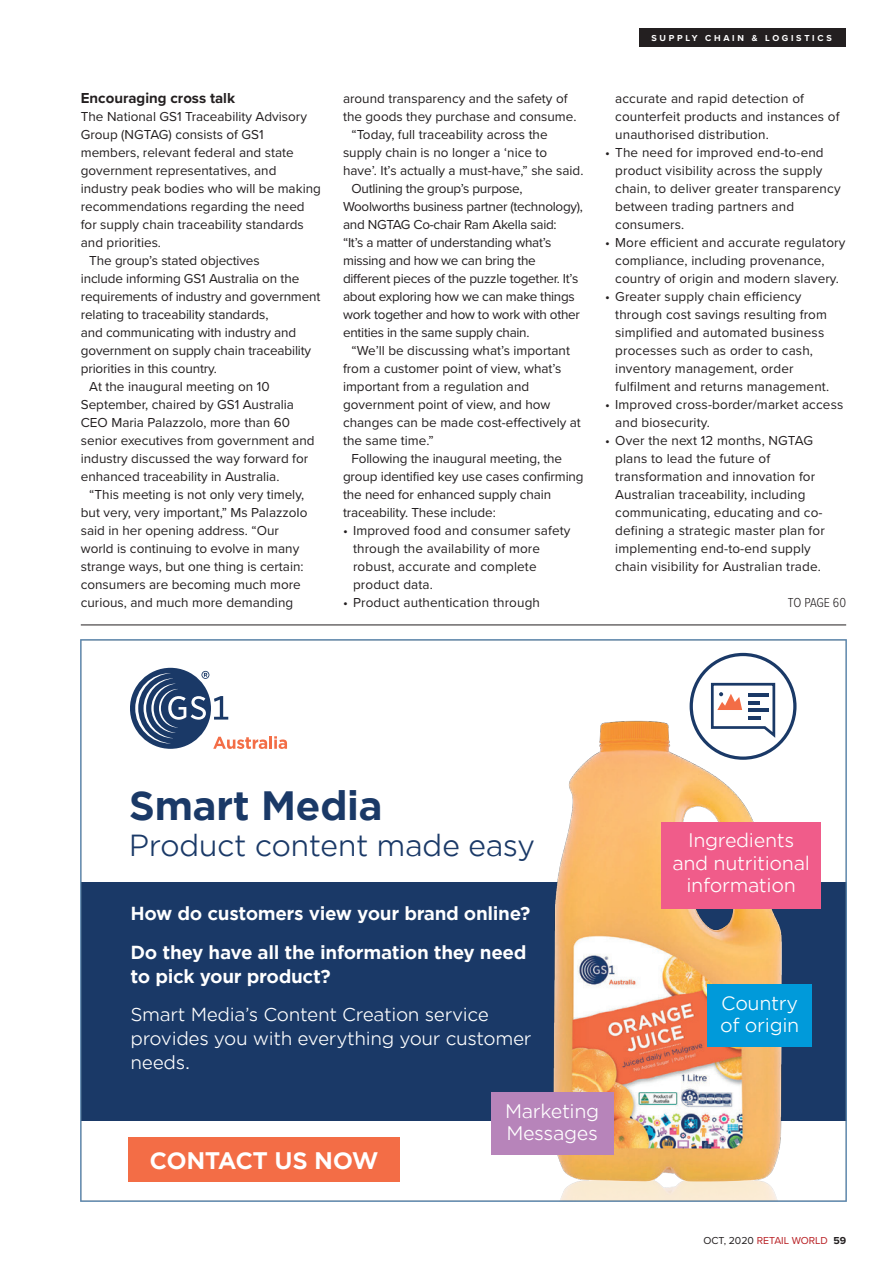
<style>
.page{position:relative;width:893px;height:1263px;background:#fff}
.page>*{position:absolute;margin:0;border:0;box-sizing:border-box;transform-origin:0 0}
.t1{font:700 39.15px "Gotham Office";letter-spacing:-.02em;color:#1a3967}
.t2{font:29.1px "Gotham Office";letter-spacing:-.02em;color:#1a3967}
.t3{font:700 22.8px "Gotham Office";letter-spacing:-.02em;color:#fff}
.t4{font:18.75px/22.5px "Gotham Office";letter-spacing:-.02em;color:#fff}
.t5{font:700 18px/38.4px "Gotham Office";letter-spacing:-.02em;color:#fff}
.t6{font:18px/24px "Gotham Office";letter-spacing:-.02em;color:#fff}
.t7{font:700 15px "Proxima Nova";color:#231f20}
.t8{font:13.5px/18px "Proxima Nova";color:#231f20}
.t9{font:13.5px "Proxima Nova";letter-spacing:-.02em;color:#231f20}
.t10{font:300 13.5px "Proxima Nova Cond";letter-spacing:-.02em;color:#231f20}
.t11{font:10.5px "Proxima Nova";color:#b81f23}
.t12{font:700 9px "Proxima Nova";letter-spacing:.3em;color:#fff}
.s1{color:#231f20}
.s2{font-weight:700;color:#231f20}
</style>
<div class="page">
<div style="left:640px;top:28px;width:206px;height:18px;background:#231f20"></div>
<hr style="left:81px;top:625px;width:765px;height:1px;background:#231f20">
<div style="left:130px;top:668px;width:81px;height:81px;background:#1a3967;border-radius:50%"></div>
<svg style="left:135px;top:671px;width:152px;height:78px"></svg>
<svg style="left:710px;top:682px;width:66px;height:20px"></svg>
<div style="left:81px;top:882px;width:765px;height:239px;background:#1a3967"></div>
<img style="left:539px;top:702px;width:258px;height:497px">
<div style="left:128px;top:1137px;width:272px;height:45px;background:#f36d46"></div>
<div style="left:707px;top:984px;width:105px;height:63px;background:#009ada"></div>
<div style="left:491px;top:1092px;width:123px;height:62px;background:#b784ba"></div>
<div style="left:662px;top:822px;width:159px;height:87px;background:#f05c8a"></div>
<p class="t7" style="left:81px;top:87px;width:156px">Encouraging cross talk</p>
<p class="t8" style="left:81px;top:107px;width:228px">The National GS1 Traceability Advisory</p>
<p class="t8" style="left:81px;top:125px;width:184px">Group (NGTAG) consists of GS1</p>
<p class="t8" style="left:81px;top:143px;width:215px">members, relevant federal and state</p>
<p class="t8" style="left:81px;top:161px;width:197px">government representatives, and</p>
<p class="t8" style="left:81px;top:179px;width:242px">industry peak bodies who will be making</p>
<p class="t8" style="left:81px;top:197px;width:225px">recommendations regarding the need</p>
<p class="t8" style="left:81px;top:215px;width:225px">for supply chain traceability standards</p>
<p class="t8" style="left:81px;top:233px;width:82px">and priorities.</p>
<p class="t8" style="left:89px;top:251px;width:172px">The group’s stated objectives</p>
<p class="t8" style="left:81px;top:269px;width:220px">include informing GS1 Australia on the</p>
<p class="t8" style="left:81px;top:287px;width:241px">requirements of industry and government</p>
<p class="t8" style="left:81px;top:305px;width:189px">relating to traceability standards,</p>
<p class="t8" style="left:81px;top:323px;width:217px">and communicating with industry and</p>
<p class="t8" style="left:81px;top:341px;width:232px">government on supply chain traceability</p>
<p class="t8" style="left:81px;top:359px;width:138px">priorities in this country.</p>
<p class="t8" style="left:89px;top:377px;width:182px">At the inaugural meeting on 10</p>
<p class="t8" style="left:81px;top:395px;width:215px">September, chaired by GS1 Australia</p>
<p class="t8" style="left:81px;top:413px;width:211px">CEO Maria Palazzolo, more than 60</p>
<p class="t8" style="left:81px;top:431px;width:235px">senior executives from government and</p>
<p class="t8" style="left:81px;top:449px;width:229px">industry discussed the way forward for</p>
<p class="t8" style="left:81px;top:467px;width:200px">enhanced traceability in Australia.</p>
<p class="t8" style="left:89px;top:485px;width:216px">“This meeting is not only very timely,</p>
<p class="t8" style="left:81px;top:503px;width:228px">but very, very important,” Ms PalazzoIo</p>
<p class="t8" style="left:81px;top:521px;width:200px">said in her opening address. “Our</p>
<p class="t8" style="left:81px;top:539px;width:220px">world is continuing to evolve in many</p>
<p class="t8" style="left:81px;top:557px;width:224px">strange ways, but one thing is certain:</p>
<p class="t8" style="left:81px;top:575px;width:221px">consumers are becoming much more</p>
<p class="t8" style="left:81px;top:593px;width:214px">curious, and much more demanding</p>
<p class="t8" style="left:343px;top:89px;width:226px">around transparency and the safety of</p>
<p class="t8" style="left:343px;top:107px;width:235px">the goods they purchase and consume.</p>
<p class="t8" style="left:352px;top:125px;width:198px">“Today, full traceability across the</p>
<p class="t8" style="left:343px;top:143px;width:206px">supply chain is no longer a ‘nice to</p>
<p class="t8" style="left:343px;top:161px;width:242px">have’. It’s actually a must-have,” she said.</p>
<p class="t9" style="left:352px;top:178px;width:173px">Outlining the group’s purpose,</p>
<p class="t9" style="left:343px;top:196px;width:241px">Woolworths business partner (technology),</p>
<p class="t9" style="left:343px;top:214px;width:215px">and NGTAG Co-chair Ram Akella said:</p>
<p class="t9" style="left:343px;top:232px;width:210px">“It’s a matter of understanding what’s</p>
<p class="t9" style="left:343px;top:250px;width:194px">missing and how we can bring the</p>
<p class="t9" style="left:343px;top:268px;width:237px">different pieces of the puzzle together. It’s</p>
<p class="t9" style="left:343px;top:286px;width:233px">about exploring how we can make things</p>
<p class="t9" style="left:343px;top:304px;width:239px">work together and how to work with other</p>
<p class="t9" style="left:343px;top:322px;width:188px">entities in the same supply chain.</p>
<p class="t8" style="left:352px;top:341px;width:220px">“We’ll be discussing what’s important</p>
<p class="t8" style="left:343px;top:359px;width:220px">from a customer point of view, what’s</p>
<p class="t8" style="left:343px;top:377px;width:188px">important from a regulation and</p>
<p class="t8" style="left:343px;top:395px;width:209px">government point of view, and how</p>
<p class="t8" style="left:343px;top:413px;width:239px">changes can be made cost-effectively at</p>
<p class="t8" style="left:343px;top:431px;width:92px">the same time.”</p>
<p class="t8" style="left:352px;top:449px;width:212px">Following the inaugural meeting, the</p>
<p class="t8" style="left:343px;top:467px;width:242px">group identified key use cases confirming</p>
<p class="t8" style="left:343px;top:485px;width:210px">the need for enhanced supply chain</p>
<p class="t8" style="left:343px;top:503px;width:154px">traceability. These include:</p>
<p class="t8" style="left:353px;top:521px;width:219px;text-indent:-10px">• Improved food and consumer safety through the availability of more robust, accurate and complete product data.</p>
<p class="t8" style="left:343px;top:593px;width:199px">• Product authentication through</p>
<p class="t12" style="left:651px;top:31px;width:182px">SUPPLY CHAIN &amp; LOGISTICS</p>
<p class="t8" style="left:615px;top:89px;width:226px">accurate and rapid detection of counterfeit products and instances of unauthorised distribution.</p>
<p class="t8" style="left:615px;top:143px;width:227px;text-indent:-10px">• The need for improved end-to-end product visibility across the supply chain, to deliver greater transparency between trading partners and consumers.</p>
<p class="t8" style="left:615px;top:233px;width:232px;text-indent:-10px">• More efficient and accurate regulatory compliance, including provenance, country of origin and modern slavery.</p>
<p class="t8" style="left:615px;top:287px;width:215px;text-indent:-10px">• Greater supply chain efficiency through cost savings resulting from simplified and automated business processes such as order to cash, inventory management, order fulfilment and returns management.</p>
<p class="t8" style="left:615px;top:395px;width:230px;text-indent:-10px">• Improved cross-border/market access and biosecurity.</p>
<p class="t8" style="left:615px;top:431px;width:211px;text-indent:-10px">• Over the next 12 months, NGTAG plans to lead the future of transformation and innovation for Australian traceability, including communicating, educating and co&shy;defining a strategic master plan for implementing end-to-end supply chain visibility for Australian trade.</p>
<p class="t10" style="left:788px;top:592px;width:60px">TO PAGE 60</p>
<h1 class="t1" style="left:129px;top:778px;width:256px">Smart Media</h1>
<h2 class="t2" style="left:129px;top:826px;width:408px">Product content made easy</h2>
<h3 class="t5" style="left:131px;top:894px;width:402px">How do customers view your brand online?<br>Do they have all the information they need</h3>
<h3 class="t5" style="left:131px;top:957px;width:202px">to pick your product?</h3>
<h3 class="t6" style="left:131px;top:1002px;width:403px">Smart Media’s Content Creation service provides you with everything your customer needs.</h3>
<h3 class="t3" style="left:150px;top:1144px;width:230px">CONTACT US NOW</h3>
<h3 class="t4" style="left:505px;top:1099px;width:96px">Marketing<br>Messages</h3>
<h3 class="t4" style="left:672px;top:829px;width:139px;text-align:center">Ingredients and nutritional information</h3>
<h3 class="t4" style="left:720px;top:991px;width:81px">Country of origin</h3>
<p class="t11" style="left:704px;top:1232px;width:144px"><span class="s1">OCT, 2020</span> RETAIL WORLD <span class="s2">59</span></p>
</div>
